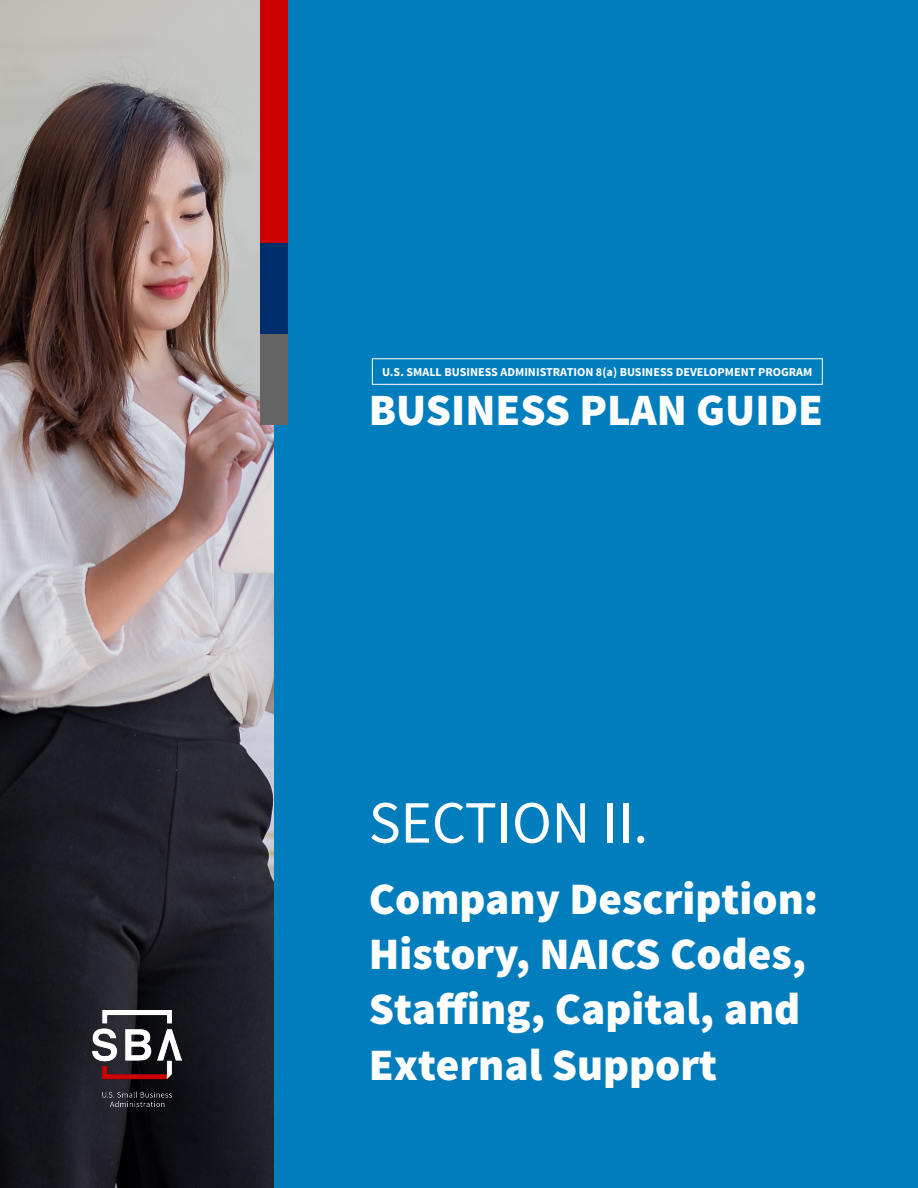
<style>
.page{position:relative;width:918px;height:1188px;background:#fff}
.page>*{position:absolute;margin:0;border:0;box-sizing:border-box;transform-origin:0 0}
.t1{font:60px "Source Sans Pro";color:#fff}
.t2{font:900 45px/55.5px "Source Sans Pro";color:#fff}
.t3{font:900 44.85px "Source Sans Pro";color:#fff}
.t4{font:700 12.15px "Source Sans Pro";color:#fff}
</style>
<div class="page">
<img style="left:0;top:0;width:274px;height:1188px">
<div style="left:274px;top:0;width:644px;height:1188px;background:#007dbc"></div>
<div style="left:260px;top:0;width:28px;height:243px;background:#c00"></div>
<div style="left:260px;top:243px;width:28px;height:91px;background:#002e6d"></div>
<div style="left:260px;top:334px;width:28px;height:91px;background:#646464"></div>
<img style="left:93px;top:1011px;width:88px;height:96px">
<div style="left:372px;top:358px;width:451px;height:27px;border:1px solid #fff"></div>
<h2 class="t4" style="left:382px;top:364px;width:432px">U.S. SMALL BUSINESS ADMINISTRATION 8(a) BUSINESS DEVELOPMENT PROGRAM</h2>
<h2 class="t3" style="left:369px;top:380px;width:456px">BUSINESS PLAN GUIDE</h2>
<h2 class="t1" style="left:369px;top:786px;width:281px">SECTION II.</h2>
<h2 class="t2" style="left:369px;top:873px;width:451px">Company Description:<br>History, NAICS Codes,<br>Staffing, Capital, and<br>External Support</h2>
</div>
